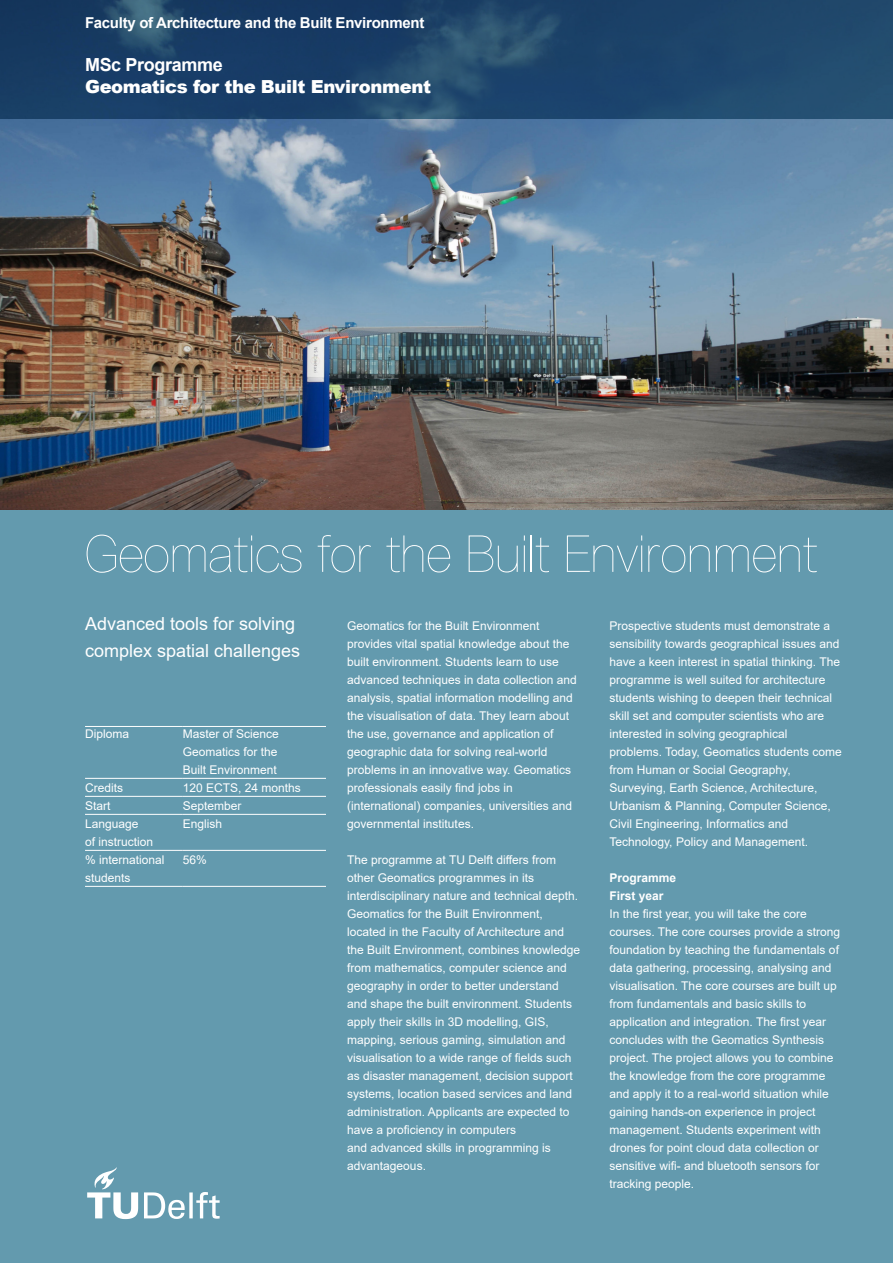
<style>
.page{position:relative;width:893px;height:1263px;background:#fff}
.page>*{position:absolute;margin:0;border:0;box-sizing:border-box;transform-origin:0 0}
._01_Titel{font:200 51px "TU Delft";color:#fff}
._02_Intro{font:18px/27px "Arial";color:#fff}
.t1{font:900 18px "Arial";letter-spacing:-.02em;color:#fff}
.t2{font:700 18px "Arial";letter-spacing:-.02em;color:#fff}
.t3{font:700 15px "Arial";letter-spacing:-.02em;color:#fff}
.t4{font:12px/18px "Arial";color:#fff}
.t5{font:700 12px "Arial";color:#fff}
</style>
<div class="page">
<img style="left:0;top:119px;width:893px;height:391px">
<div style="left:0;top:510px;width:893px;height:753px;background:#639aae"></div>
<hr style="left:85px;top:726px;width:98px;height:1px;background:#fff">
<hr style="left:183px;top:726px;width:143px;height:1px;background:#fff">
<hr style="left:85px;top:778px;width:98px;height:1px;background:#fff">
<hr style="left:183px;top:778px;width:143px;height:1px;background:#fff">
<hr style="left:85px;top:796px;width:98px;height:1px;background:#fff">
<hr style="left:183px;top:796px;width:143px;height:1px;background:#fff">
<hr style="left:85px;top:814px;width:98px;height:1px;background:#fff">
<hr style="left:183px;top:814px;width:143px;height:1px;background:#fff">
<hr style="left:85px;top:850px;width:98px;height:1px;background:#fff">
<hr style="left:183px;top:850px;width:143px;height:1px;background:#fff">
<hr style="left:85px;top:886px;width:98px;height:1px;background:#fff">
<hr style="left:183px;top:886px;width:143px;height:1px;background:#fff">
<svg style="left:0;top:0;width:893px;height:119px;background:#1d4369"></svg>
<svg style="left:87px;top:1167px;width:133px;height:52px"></svg>
<p class="t3" style="left:85px;top:12px;width:341px">Faculty of Architecture and the Built Environment</p>
<p class="t2" style="left:85px;top:52px;width:139px">MSc Programme</p>
<p class="t1" style="left:85px;top:73px;width:347px">Geomatics for the Built Environment</p>
<p class="_01_Titel" style="left:85px;top:524px;width:734px">Geomatics for the Built Environment</p>
<p class="_02_Intro" style="left:85px;top:610px;width:217px">Advanced tools for solving complex spatial challenges</p>
<p class="t4" style="left:85px;top:725px;width:46px">Diploma</p>
<p class="t4" style="left:183px;top:725px;width:98px">Master of Science</p>
<p class="t4" style="left:183px;top:743px;width:96px">Geomatics for the<br>Built Environment</p>
<p class="t4" style="left:85px;top:779px;width:40px">Credits</p>
<p class="t4" style="left:183px;top:779px;width:120px">120 ECTS, 24 months</p>
<p class="t4" style="left:85px;top:797px;width:27px">Start</p>
<p class="t4" style="left:183px;top:797px;width:60px">September</p>
<p class="t4" style="left:85px;top:815px;width:55px">Language</p>
<p class="t4" style="left:85px;top:833px;width:70px">of instruction</p>
<p class="t4" style="left:183px;top:815px;width:41px">English</p>
<p class="t4" style="left:85px;top:851px;width:81px">% international</p>
<p class="t4" style="left:85px;top:869px;width:47px">students</p>
<p class="t4" style="left:183px;top:851px;width:26px">56%</p>
<p class="t4" style="left:347px;top:617px;width:194px">Geomatics for the Built Environment</p>
<p class="t4" style="left:347px;top:635px;width:224px">provides vital spatial knowledge about the</p>
<p class="t4" style="left:347px;top:653px;width:213px">built environment. Students learn to use</p>
<p class="t4" style="left:347px;top:671px;width:231px">advanced techniques in data collection and</p>
<p class="t4" style="left:347px;top:689px;width:227px">analysis, spatial information modelling and</p>
<p class="t4" style="left:347px;top:707px;width:223px">the visualisation of data. They learn about</p>
<p class="t4" style="left:347px;top:725px;width:208px">the use, governance and application of</p>
<p class="t4" style="left:347px;top:743px;width:202px">geographic data for solving real-world</p>
<p class="t4" style="left:347px;top:761px;width:225px">problems in an innovative way. Geomatics</p>
<p class="t4" style="left:347px;top:779px;width:167px">professionals easily find jobs in</p>
<p class="t4" style="left:347px;top:797px;width:226px">(international) companies, universities and</p>
<p class="t4" style="left:347px;top:815px;width:128px">governmental institutes.</p>
<p class="t4" style="left:347px;top:851px;width:210px">The programme at TU Delft differs from</p>
<p class="t4" style="left:347px;top:869px;width:188px">other Geomatics programmes in its</p>
<p class="t4" style="left:347px;top:887px;width:232px">interdisciplinary nature and technical depth.</p>
<p class="t4" style="left:347px;top:905px;width:197px">Geomatics for the Built Environment,</p>
<p class="t4" style="left:347px;top:923px;width:218px">located in the Faculty of Architecture and</p>
<p class="t4" style="left:347px;top:941px;width:234px">the Built Environment, combines knowledge</p>
<p class="t4" style="left:347px;top:959px;width:221px">from mathematics, computer science and</p>
<p class="t4" style="left:347px;top:977px;width:213px">geography in order to better understand</p>
<p class="t4" style="left:347px;top:995px;width:226px">and shape the built environment. Students</p>
<p class="t4" style="left:347px;top:1013px;width:203px">apply their skills in 3D modelling, GIS,</p>
<p class="t4" style="left:347px;top:1031px;width:220px">mapping, serious gaming, simulation and</p>
<p class="t4" style="left:347px;top:1049px;width:226px">visualisation to a wide range of fields such</p>
<p class="t4" style="left:347px;top:1067px;width:227px">as disaster management, decision support</p>
<p class="t4" style="left:347px;top:1085px;width:226px">systems, location based services and land</p>
<p class="t4" style="left:347px;top:1103px;width:224px">administration. Applicants are expected to</p>
<p class="t4" style="left:347px;top:1121px;width:170px">have a proficiency in computers</p>
<p class="t4" style="left:347px;top:1139px;width:205px">and advanced skills in programming is</p>
<p class="t4" style="left:347px;top:1157px;width:80px">advantageous.</p>
<p class="t4" style="left:609px;top:617px;width:222px">Prospective students must demonstrate a</p>
<p class="t4" style="left:609px;top:635px;width:232px">sensibility towards geographical issues and</p>
<p class="t4" style="left:609px;top:653px;width:232px">have a keen interest in spatial thinking. The</p>
<p class="t4" style="left:609px;top:671px;width:218px">programme is well suited for architecture</p>
<p class="t4" style="left:609px;top:689px;width:224px">students wishing to deepen their technical</p>
<p class="t4" style="left:609px;top:707px;width:216px">skill set and computer scientists who are</p>
<p class="t4" style="left:609px;top:725px;width:180px">interested in solving geographical</p>
<p class="t4" style="left:609px;top:743px;width:234px">problems. Today, Geomatics students come</p>
<p class="t4" style="left:609px;top:761px;width:183px">from Human or Social Geography,</p>
<p class="t4" style="left:609px;top:779px;width:210px">Surveying, Earth Science, Architecture,</p>
<p class="t4" style="left:609px;top:797px;width:223px">Urbanism &amp; Planning, Computer Science,</p>
<p class="t4" style="left:609px;top:815px;width:180px">Civil Engineering, Informatics and</p>
<p class="t4" style="left:609px;top:833px;width:200px">Technology, Policy and Management.</p>
<p class="t5" style="left:609px;top:869px;width:68px">Programme</p>
<p class="t5" style="left:609px;top:887px;width:56px">First year</p>
<p class="t4" style="left:609px;top:905px;width:199px">In the first year, you will take the core</p>
<p class="t4" style="left:609px;top:923px;width:232px">courses. The core courses provide a strong</p>
<p class="t4" style="left:609px;top:941px;width:231px">foundation by teaching the fundamentals of</p>
<p class="t4" style="left:609px;top:959px;width:224px">data gathering, processing, analysing and</p>
<p class="t4" style="left:609px;top:977px;width:229px">visualisation. The core courses are built up</p>
<p class="t4" style="left:609px;top:995px;width:198px">from fundamentals and basic skills to</p>
<p class="t4" style="left:609px;top:1013px;width:218px">application and integration. The first year</p>
<p class="t4" style="left:609px;top:1031px;width:216px">concludes with the Geomatics Synthesis</p>
<p class="t4" style="left:609px;top:1049px;width:225px">project. The project allows you to combine</p>
<p class="t4" style="left:609px;top:1067px;width:218px">the knowledge from the core programme</p>
<p class="t4" style="left:609px;top:1085px;width:221px">and apply it to a real-world situation while</p>
<p class="t4" style="left:609px;top:1103px;width:208px">gaining hands-on experience in project</p>
<p class="t4" style="left:609px;top:1121px;width:213px">management. Students experiment with</p>
<p class="t4" style="left:609px;top:1139px;width:211px">drones for point cloud data collection or</p>
<p class="t4" style="left:609px;top:1157px;width:212px">sensitive wifi- and bluetooth sensors for tracking people.</p>
</div>
